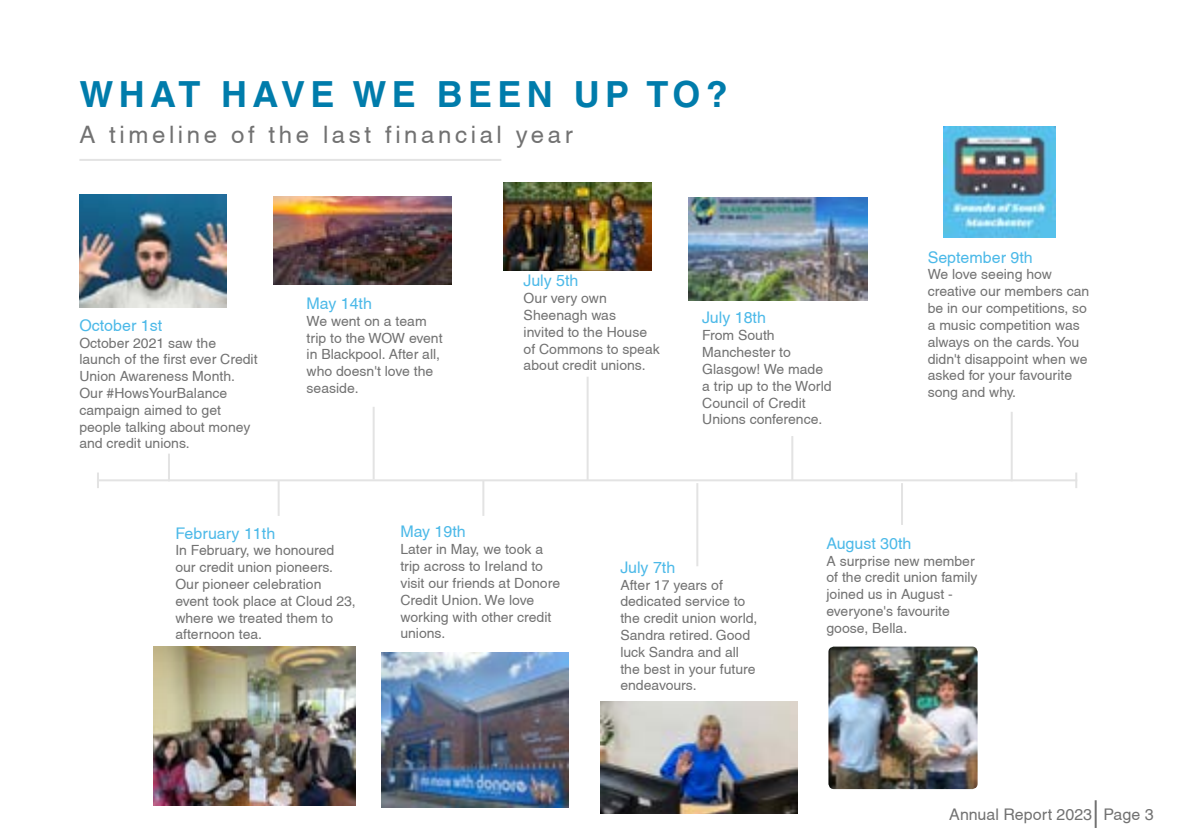
<style>
.page{position:relative;width:1191px;height:840px;background:#fff}
.page>*{position:absolute;margin:0;border:0;box-sizing:border-box;transform-origin:0 0}
.t1{font:700 36px "Helvetica CE";letter-spacing:.15em;color:#007cab}
.t2{font:24px "Helvetica";letter-spacing:.15em;color:#727272}
.t3{font:16px "Helvetica";color:#4cb9e8}
.t4{font:16px "Helvetica";color:#727272}
.t5{font:14px/16.8px "Helvetica";color:#727272}
</style>
<div class="page">
<hr style="left:79px;top:159px;width:422px;height:2px;background:#e3e3e3">
<svg style="left:97px;top:472px;width:2px;height:16px"></svg>
<hr style="left:168px;top:453px;width:2px;height:28px;background:#e3e3e3">
<hr style="left:586px;top:376px;width:2px;height:104px;background:#e3e3e3">
<hr style="left:373px;top:406px;width:2px;height:73px;background:#e3e3e3">
<hr style="left:791px;top:436px;width:2px;height:44px;background:#e3e3e3">
<hr style="left:278px;top:480px;width:2px;height:35px;background:#e3e3e3">
<hr style="left:696px;top:483px;width:2px;height:83px;background:#e3e3e3">
<hr style="left:482px;top:480px;width:2px;height:35px;background:#e3e3e3">
<hr style="left:901px;top:483px;width:2px;height:41px;background:#e3e3e3">
<hr style="left:1010px;top:411px;width:2px;height:70px;background:#e3e3e3">
<svg style="left:1075px;top:472px;width:2px;height:16px"></svg>
<hr style="left:97px;top:479px;width:980px;height:2px;background:#e3e3e3">
<img style="left:828px;top:646px;width:149px;height:142px">
<hr style="left:1094px;top:799px;width:2px;height:28px;background:#727272">
<img style="left:79px;top:194px;width:147px;height:113px">
<img style="left:944px;top:126px;width:111px;height:112px">
<img style="left:600px;top:701px;width:197px;height:111px">
<img style="left:503px;top:182px;width:148px;height:88px">
<img style="left:381px;top:652px;width:187px;height:154px">
<img style="left:154px;top:646px;width:201px;height:159px">
<img style="left:273px;top:197px;width:179px;height:87px">
<img style="left:688px;top:198px;width:179px;height:102px">
<h1 class="t1" style="left:79px;top:73px;width:650px">WHAT HAVE WE BEEN UP TO?</h1>
<h2 class="t2" style="left:79px;top:121px;width:495px">A timeline of the last financial year</h2>
<p class="t3" style="left:79px;top:315px;width:84px">October 1st</p>
<p class="t5" style="left:79px;top:334px;width:180px">October 2021 saw the launch of the first ever Credit<br>Union Awareness Month.<br>Our #HowsYourBalance campaign aimed to get people talking about money and credit unions.</p>
<p class="t3" style="left:307px;top:294px;width:67px">May 14th</p>
<p class="t5" style="left:307px;top:312px;width:137px">We went on a team trip to the WOW event in Blackpool. After all, who doesn't love the seaside.</p>
<p class="t3" style="left:523px;top:271px;width:56px">July 5th</p>
<p class="t5" style="left:523px;top:289px;width:138px">Our very own<br>Sheenagh was invited to the House of Commons to speak about credit unions.</p>
<p class="t3" style="left:702px;top:308px;width:65px">July 18th</p>
<p class="t5" style="left:702px;top:327px;width:131px">From South<br>Manchester to<br>Glasgow! We made a trip up to the World<br>Council of Credit<br>Unions conference.</p>
<p class="t3" style="left:927px;top:247px;width:106px">September 9th</p>
<p class="t5" style="left:927px;top:266px;width:163px">We love seeing how creative our members can be in our competitions, so a music competition was always on the cards. You didn't disappoint when we asked for your favourite song and why.</p>
<p class="t3" style="left:175px;top:523px;width:101px">February 11th</p>
<p class="t5" style="left:175px;top:541px;width:182px">In February, we honoured our credit union pioneers.<br>Our pioneer celebration event took place at Cloud 23, where we treated them to afternoon tea.</p>
<p class="t3" style="left:400px;top:522px;width:67px">May 19th</p>
<p class="t5" style="left:400px;top:540px;width:161px">Later in May, we took a trip across to Ireland to visit our friends at Donore<br>Credit Union. We love working with other credit unions.</p>
<p class="t3" style="left:620px;top:557px;width:56px">July 7th</p>
<p class="t5" style="left:620px;top:576px;width:139px">After 17 years of dedicated service to the credit union world,<br>Sandra retired. Good luck Sandra and all the best in your future endeavours.</p>
<p class="t3" style="left:826px;top:533px;width:86px">August 30th</p>
<p class="t5" style="left:826px;top:552px;width:153px">A surprise new member of the credit union family joined us in August - everyone's favourite goose, Bella.</p>
<p class="t4" style="left:949px;top:804px;width:206px">Annual Report 2023 Page 3</p>
</div>
